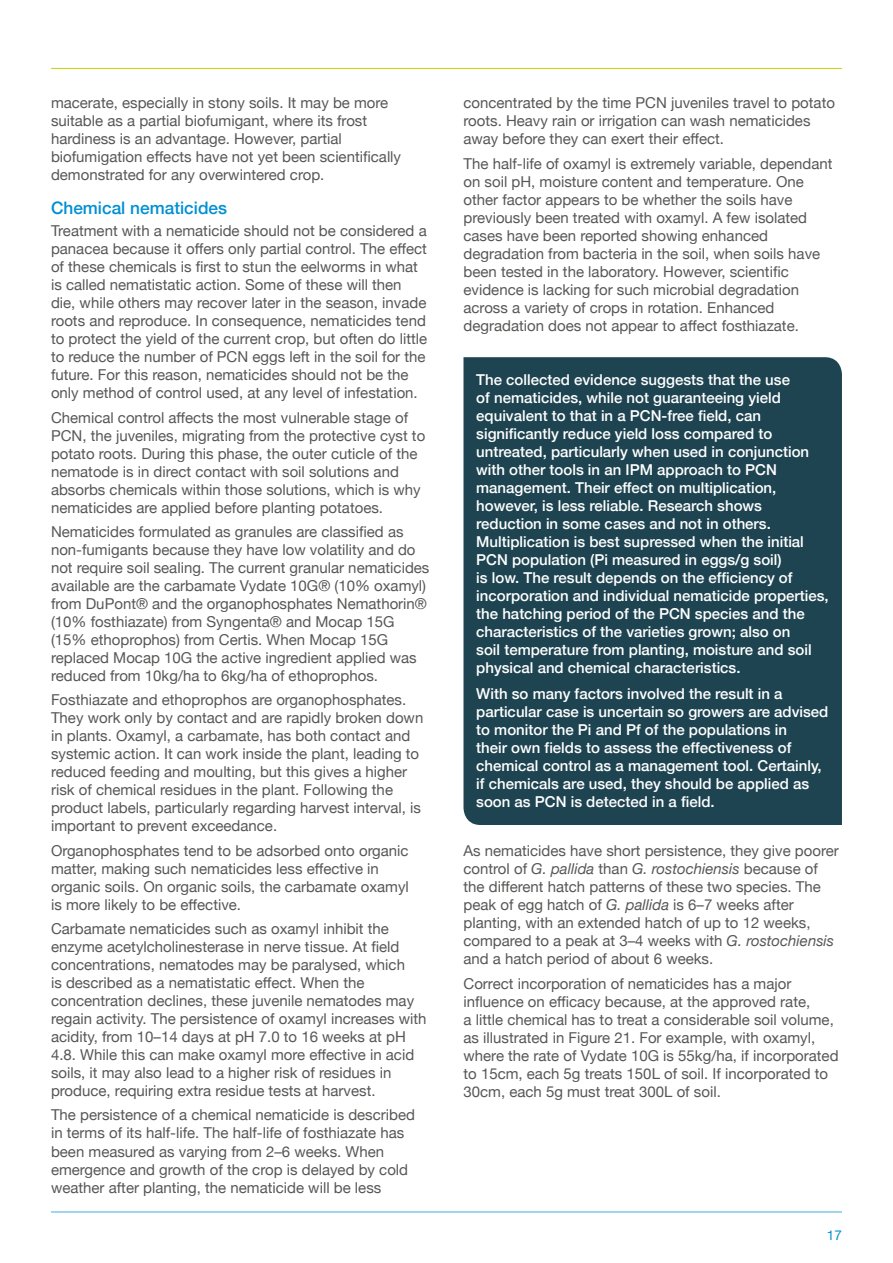
<style>
.page{position:relative;width:893px;height:1263px;background:#fff}
.page>*{position:absolute;margin:0;border:0;box-sizing:border-box;transform-origin:0 0}
.BLUE_SUB_HEADING_1{font:500 17.25px "Helvetica Neue";color:#0090d4}
.MAIN_BODY{font:15px/18px "Helvetica Neue";color:#575756}
.PULLOUTS_MAIN_TEXT{font:500 15px/18px "Helvetica Neue";color:#fff}
.t1{font:13.5px "Helvetica Neue";color:#0090d4}
.s1{font-style:italic}
</style>
<div class="page">
<hr style="left:51px;top:1211px;width:791px;height:1px;background:#0090d4">
<hr style="left:51px;top:68px;width:791px;height:1px;background:#c8d300">
<div style="left:463px;top:357px;width:379px;height:468px;background:#1e4451"></div>
<p class="MAIN_BODY" style="left:51px;top:95px;width:352px">macerate, especially in stony soils. It may be more suitable as a partial biofumigant, where its frost hardiness is an advantage. However, partial biofumigation effects have not yet been scientifically demonstrated for any overwintered crop.</p>
<p class="BLUE_SUB_HEADING_1" style="left:51px;top:194px;width:178px">Chemical nematicides</p>
<p class="MAIN_BODY" style="left:51px;top:223px;width:378px">Treatment with a nematicide should not be considered a panacea because it offers only partial control. The effect of these chemicals is first to stun the eelworms in what is called nematistatic action. Some of these will then die, while others may recover later in the season, invade roots and reproduce. In consequence, nematicides tend to protect the yield of the current crop, but often do little to reduce the number of PCN eggs left in the soil for the future. For this reason, nematicides should not be the only method of control used, at any level of infestation.</p>
<p class="MAIN_BODY" style="left:51px;top:409px;width:376px">Chemical control affects the most vulnerable stage of PCN, the juveniles, migrating from the protective cyst to potato roots. During this phase, the outer cuticle of the nematode is in direct contact with soil solutions and absorbs chemicals within those solutions, which is why nematicides are applied before planting potatoes.</p>
<p class="MAIN_BODY" style="left:51px;top:523px;width:380px">Nematicides formulated as granules are classified as non-fumigants because they have low volatility and do not require soil sealing. The current granular nematicides available are the carbamate Vydate 10G® (10% oxamyl) from DuPont® and the organophosphates Nemathorin® (10% fosthiazate) from Syngenta® and Mocap 15G (15% ethoprophos) from Certis. When Mocap 15G replaced Mocap 10G the active ingredient applied was reduced from 10kg/ha to 6kg/ha of ethoprophos.</p>
<p class="MAIN_BODY" style="left:51px;top:692px;width:374px">Fosthiazate and ethoprophos are organophosphates.<br>They work only by contact and are rapidly broken down in plants. Oxamyl, a carbamate, has both contact and systemic action. It can work inside the plant, leading to reduced feeding and moulting, but this gives a higher risk of chemical residues in the plant. Following the product labels, particularly regarding harvest interval, is important to prevent exceedance.</p>
<p class="MAIN_BODY" style="left:51px;top:842px;width:359px">Organophosphates tend to be adsorbed onto organic matter, making such nematicides less effective in organic soils. On organic soils, the carbamate oxamyl is more likely to be effective.</p>
<p class="MAIN_BODY" style="left:51px;top:921px;width:377px">Carbamate nematicides such as oxamyl inhibit the enzyme acetylcholinesterase in nerve tissue. At field concentrations, nematodes may be paralysed, which<br>is described as a nematistatic effect. When the concentration declines, these juvenile nematodes may regain activity. The persistence of oxamyl increases with acidity, from 10–14 days at pH 7.0 to 16 weeks at pH 4.8. While this can make oxamyl more effective in acid soils, it may also lead to a higher risk of residues in produce, requiring extra residue tests at harvest.</p>
<p class="MAIN_BODY" style="left:51px;top:1107px;width:365px">The persistence of a chemical nematicide is described in terms of its half-life. The half-life of fosthiazate has been measured as varying from 2–6 weeks. When emergence and growth of the crop is delayed by cold weather after planting, the nematicide will be less</p>
<p class="MAIN_BODY" style="left:463px;top:95px;width:373px">concentrated by the time PCN juveniles travel to potato roots. Heavy rain or irrigation can wash nematicides away before they can exert their effect.</p>
<p class="MAIN_BODY" style="left:463px;top:155px;width:370px">The half-life of oxamyl is extremely variable, dependant on soil pH, moisture content and temperature. One other factor appears to be whether the soils have previously been treated with oxamyl. A few isolated cases have been reported showing enhanced degradation from bacteria in the soil, when soils have been tested in the laboratory. However, scientific evidence is lacking for such microbial degradation across a variety of crops in rotation. Enhanced degradation does not appear to affect fosthiazate.</p>
<p class="PULLOUTS_MAIN_TEXT" style="left:476px;top:369px;width:354px">The collected evidence suggests that the use<br>of nematicides, while not guaranteeing yield equivalent to that in a PCN-free field, can significantly reduce yield loss compared to untreated, particularly when used in conjunction with other tools in an IPM approach to PCN management. Their effect on multiplication, however, is less reliable. Research shows reduction in some cases and not in others.<br>Multiplication is best supressed when the initial PCN population (Pi measured in eggs/g soil)<br>is low. The result depends on the efficiency of incorporation and individual nematicide properties, the hatching period of the PCN species and the characteristics of the varieties grown; also on<br>soil temperature from planting, moisture and soil physical and chemical characteristics.</p>
<p class="PULLOUTS_MAIN_TEXT" style="left:476px;top:684px;width:354px">With so many factors involved the result in a particular case is uncertain so growers are advised to monitor the Pi and Pf of the populations in<br>their own fields to assess the effectiveness of chemical control as a management tool. Certainly, if chemicals are used, they should be applied as soon as PCN is detected in a field.</p>
<p class="MAIN_BODY" style="left:463px;top:843px;width:377px">As nematicides have short persistence, they give poorer control of <span class="s1">G. pallida</span> than <span class="s1">G. rostochiensis</span> because of the different hatch patterns of these two species. The peak of egg hatch of <span class="s1">G. pallida</span> is 6–7 weeks after planting, with an extended hatch of up to 12 weeks, compared to a peak at 3–4 weeks with <span class="s1">G. rostochiensis </span>and a hatch period of about 6 weeks.</p>
<p class="MAIN_BODY" style="left:463px;top:975px;width:377px">Correct incorporation of nematicides has a major influence on efficacy because, at the approved rate,<br>a little chemical has to treat a considerable soil volume, as illustrated in Figure 21. For example, with oxamyl, where the rate of Vydate 10G is 55kg/ha, if incorporated to 15cm, each 5g treats 150L of soil. If incorporated to 30cm, each 5g must treat 300L of soil.</p>
<p class="t1" style="left:827px;top:1225px;width:17px">17</p>
</div>
